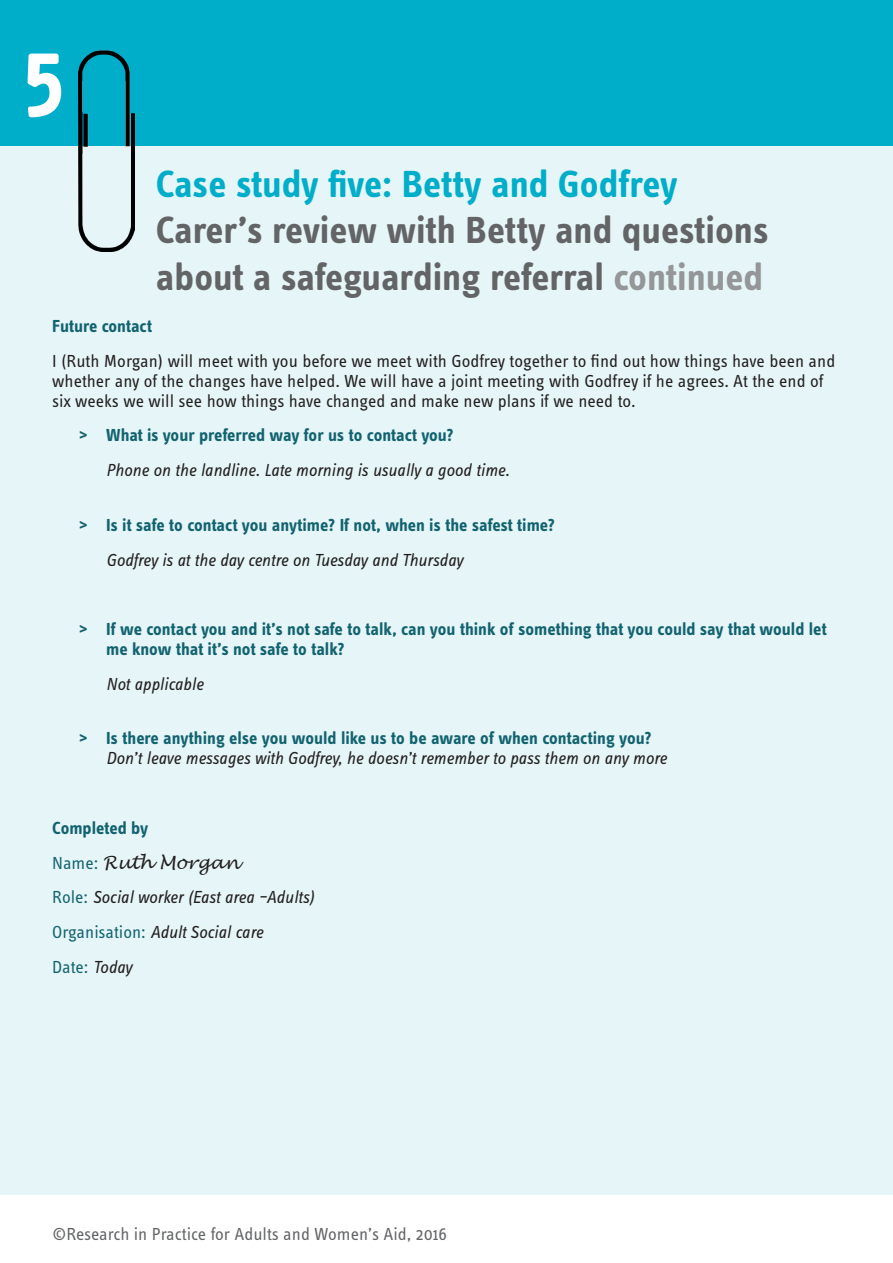
<style>
.page{position:relative;width:893px;height:1263px;background:#fff}
.page>*{position:absolute;margin:0;border:0;box-sizing:border-box;transform-origin:0 0}
.t1{font:700 90px "Info Text Pro";color:#fff}
.t2{font:700 39px/46.8px "Info Text Pro";color:#636466}
.t3{font:700 39px "Info Text Pro";letter-spacing:-.005em;color:#00aec9}
.t4{font:italic 18px/19.8px "Info Text Pro";color:#231f20}
.t5{font:18px/19.8px "Info Text Pro";color:#231f20}
.t6{font:700 18px/19.8px "Info Text Pro";letter-spacing:-.005em;color:#126370}
.t7{font:18px "Info Text Pro";color:#636466}
.t8{font:italic 18px "Lucida Handwriting";color:#231f20}
.t9{font:18px "Info Text Pro";color:#126370}
.s1{color:#949698}
.s2{font-weight:700;font-style:normal;color:#126370}
.s3{font-family:"Info Text Pro";font-style:normal;color:#126370}
.s4{font-style:normal;color:#126370}
.s5{font-style:italic;color:#231f20}
</style>
<div class="page">
<div style="left:0;top:0;width:893px;height:147px;background:#00aec9"></div>
<div style="left:0;top:147px;width:893px;height:1048px;background:#e6f5f7"></div>
<img style="left:78px;top:51px;width:56px;height:201px">
<p class="t1" style="left:23px;top:19px;width:43px">5</p>
<p class="t3" style="left:156px;top:160px;width:523px">Case study five: Betty and Godfrey</p>
<p class="t2" style="left:156px;top:207px;width:614px">Carer’s review with Betty and questions about a safeguarding referral <span class="s1">continued</span></p>
<p class="t6" style="left:52px;top:316px;width:101px">Future contact</p>
<p class="t5" style="left:52px;top:351px;width:784px">I (Ruth Morgan) will meet with you before we meet with Godfrey together to find out how things have been and whether any of the changes have helped. We will have a joint meeting with Godfrey if he agrees. At the end of six weeks we will see how things have changed and make new plans if we need to.</p>
<p class="t6" style="left:79px;top:425px;width:376px">&gt; What is your preferred way for us to contact you?</p>
<p class="t4" style="left:106px;top:460px;width:405px">Phone on the landline. Late morning is usually a good time.</p>
<p class="t6" style="left:79px;top:515px;width:477px">&gt; Is it safe to contact you anytime? If not, when is the safest time?</p>
<p class="t4" style="left:106px;top:549px;width:358px">Godfrey is at the day centre on Tuesday and Thursday</p>
<p class="t6" style="left:106px;top:619px;width:722px;text-indent:-27px">&gt; If we contact you and it’s not safe to talk, can you think of something that you could say that would let me know that it’s not safe to talk?</p>
<p class="t4" style="left:106px;top:673px;width:99px">Not applicable</p>
<p class="t4" style="left:106px;top:728px;width:562px;text-indent:-27px"><span class="s2">&gt; Is there anything else you would like us to be aware of when contacting you?<br></span>Don’t leave messages with Godfrey, he doesn’t remember to pass them on any more</p>
<p class="t6" style="left:52px;top:818px;width:97px">Completed by</p>
<p class="t8" style="left:52px;top:851px;width:188px"><span class="s3">Name:</span> Ruth Morgan</p>
<p class="t4" style="left:52px;top:887px;width:264px"><span class="s4">Role:</span> Social worker (East area –Adults)</p>
<p class="t4" style="left:52px;top:922px;width:212px"><span class="s4">Organisation:</span> Adult Social care</p>
<p class="t9" style="left:52px;top:956px;width:81px">Date: <span class="s5">Today</span></p>
<p class="t7" style="left:52px;top:1223px;width:396px">©Research in Practice for Adults and Women’s Aid, 2016</p>
</div>
